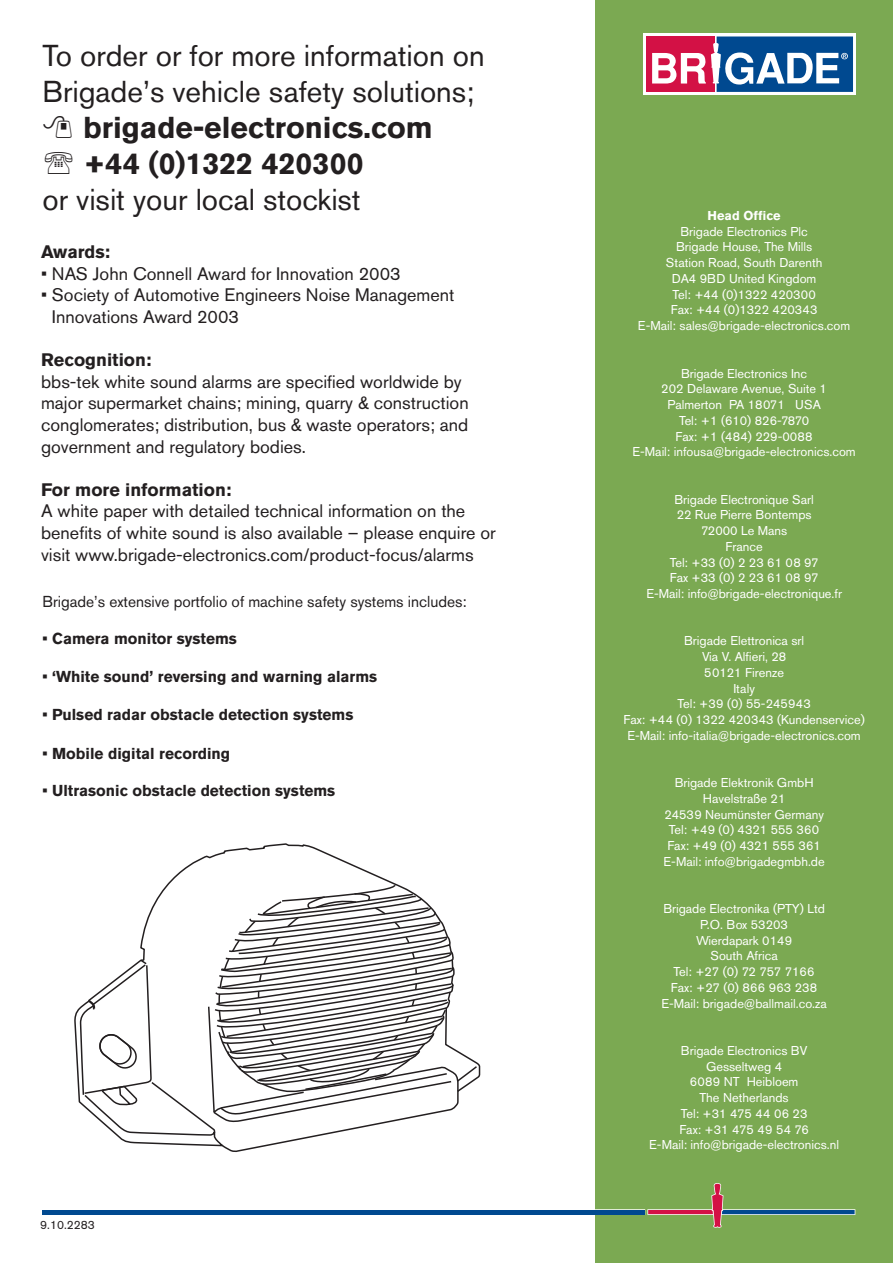
<style>
.page{position:relative;width:893px;height:1263px;background:#fff}
.page>*{position:absolute;margin:0;border:0;box-sizing:border-box;transform-origin:0 0}
.t1{font:30px/36px "Akzidenz Grotesk BE";color:#231f20}
.t2{font:700 30px/36px "Akzidenz Grotesk BE";color:#231f20}
.t3{font:18px/21.6px "Akzidenz Grotesk BE";color:#231f20}
.t4{font:700 18px "Akzidenz Grotesk BE";color:#231f20}
.t5{font:700 15.75px "Akzidenz Grotesk BE";color:#231f20}
.t6{font:15.75px "Akzidenz Grotesk BE";color:#231f20}
.t7{font:12.75px/15.8px "Akzidenz Grotesk BE";color:#fff;text-align:center}
.t8{font:700 12.75px "Akzidenz Grotesk BE";color:#fff}
.t9{font:12px "Akzidenz Grotesk BE";color:#231f20}
</style>
<div class="page">
<div style="left:595px;top:0;width:298px;height:1263px;background:#7ba952"></div>
<div style="left:41px;top:1209px;width:604px;height:6px;border:2px solid #fff"></div>
<hr style="left:42px;top:1210px;width:602px;height:4px;background:#004990">
<svg style="left:647px;top:1183px;width:209px;height:45px"></svg>
<div style="left:643px;top:33px;width:213px;height:62px;background:#fff"></div>
<div style="left:647px;top:37px;width:68px;height:55px;background:#d31145"></div>
<div style="left:717px;top:36px;width:136px;height:56px;background:#004990"></div>
<svg style="left:652px;top:43px;width:196px;height:42px"></svg>
<svg style="left:74px;top:843px;width:407px;height:309px"></svg>
<svg style="left:79px;top:883px;width:400px;height:250px"></svg>
<h1 class="t1" style="left:43px;top:40px;width:444px">To order or for more information on<br>Brigade’s vehicle safety solutions;</h1>
<h1 class="t2" style="left:83px;top:112px;width:351px">brigade-electronics.com +44 (0)1322 420300</h1>
<h1 class="t1" style="left:43px;top:184px;width:320px">or visit your local stockist</h1>
<h2 class="t4" style="left:41px;top:246px;width:71px">Awards:</h2>
<h2 class="t3" style="left:41px;top:265px;width:361px">• NAS John Connell Award for Innovation 2003</h2>
<h2 class="t3" style="left:52px;top:286px;width:404px;text-indent:-11px">• Society of Automotive Engineers Noise Management<br>Innovations Award 2003</h2>
<h2 class="t4" style="left:41px;top:354px;width:112px">Recognition:</h2>
<h2 class="t3" style="left:41px;top:373px;width:429px">bbs-tek white sound alarms are specified worldwide by major supermarket chains; mining, quarry &amp; construction conglomerates; distribution, bus &amp; waste operators; and government and regulatory bodies.</h2>
<h2 class="t4" style="left:41px;top:483px;width:192px">For more information:</h2>
<h2 class="t3" style="left:41px;top:502px;width:456px">A white paper with detailed technical information on the benefits of white sound is also available – please enquire or visit www.brigade-electronics.com/product-focus/alarms</h2>
<p class="t6" style="left:43px;top:596px;width:426px">Brigade’s extensive portfolio of machine safety systems includes:</p>
<p class="t5" style="left:43px;top:633px;width:196px">• Camera monitor systems</p>
<p class="t5" style="left:43px;top:671px;width:336px">• ‘White sound’ reversing and warning alarms</p>
<p class="t5" style="left:43px;top:709px;width:312px">• Pulsed radar obstacle detection systems</p>
<p class="t5" style="left:43px;top:747px;width:189px">• Mobile digital recording</p>
<p class="t5" style="left:43px;top:785px;width:294px">• Ultrasonic obstacle detection systems</p>
<p class="t9" style="left:40px;top:1220px;width:56px">9.10.2283</p>
<p class="t8" style="left:708px;top:211px;width:75px">Head Office</p>
<p class="t7" style="left:638px;top:225px;width:214px">Brigade Electronics Plc<br>Brigade House, The Mills<br>Station Road, South Darenth<br>DA4 9BD United Kingdom<br>Tel: +44 (0)1322 420300<br>Fax: +44 (0)1322 420343<br>E-Mail: sales@brigade-electronics.com</p>
<p class="t7" style="left:632px;top:366px;width:225px">Brigade Electronics Inc<br>202 Delaware Avenue, Suite 1<br>Palmerton PA 18071 USA<br>Tel: +1 (610) 826-7870<br>Fax: +1 (484) 229-0088<br>E-Mail: infousa@brigade-electronics.com</p>
<p class="t7" style="left:646px;top:492px;width:197px">Brigade Electronique Sarl<br>22 Rue Pierre Bontemps<br>72000 Le Mans<br>France<br>Tel: +33 (0) 2 23 61 08 97<br>Fax +33 (0) 2 23 61 08 97<br>E-Mail: info@brigade-electronique.fr</p>
<p class="t7" style="left:623px;top:634px;width:243px">Brigade Elettronica srl<br>Via V. Alfieri, 28<br>50121 Firenze<br>Italy<br>Tel: +39 (0) 55-245943<br>Fax: +44 (0) 1322 420343 (Kundenservice)<br>E-Mail: info-italia@brigade-electronics.com</p>
<p class="t7" style="left:664px;top:776px;width:163px">Brigade Elektronik GmbH<br>Havelstraße 21<br>24539 Neumünster Germany<br>Tel: +49 (0) 4321 555 360<br>Fax: +49 (0) 4321 555 361<br>E-Mail: info@brigadegmbh.de</p>
<p class="t7" style="left:661px;top:902px;width:167px">Brigade Electronika (PTY) Ltd<br>P.O. Box 53203<br>Wierdapark 0149<br>South Africa<br>Tel: +27 (0) 72 757 7166<br>Fax: +27 (0) 866 963 238<br>E-Mail: brigade@ballmail.co.za</p>
<p class="t7" style="left:649px;top:1044px;width:191px">Brigade Electronics BV<br>Gesseltweg 4<br>6089 NT Heibloem<br>The Netherlands<br>Tel: +31 475 44 06 23<br>Fax: +31 475 49 54 76<br>E-Mail: info@brigade-electronics.nl</p>
</div>
